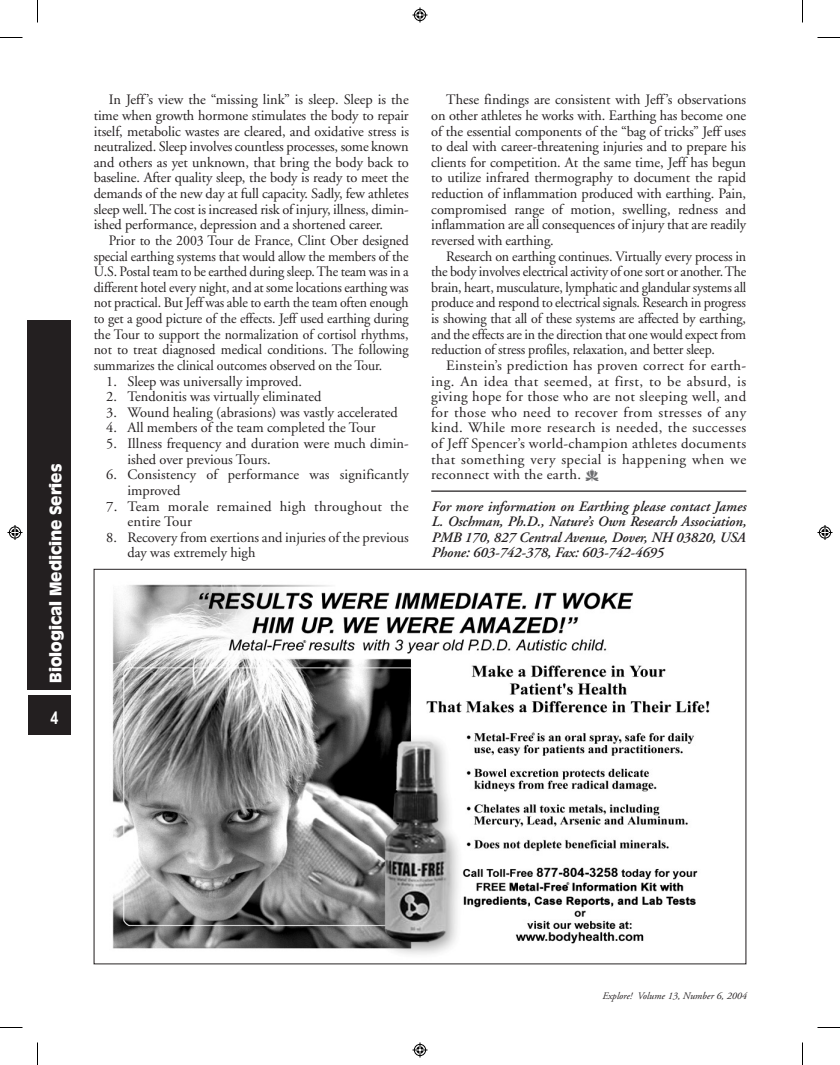
<style>
.page{position:relative;width:840px;height:1065px;background:#fff}
.page>*{position:absolute;margin:0;border:0;box-sizing:border-box;transform-origin:0 0}
.t1{font:700 17.5px "Antique Oli T";color:#fff}
.t2{font:700 17.5px "Arial Narrow";color:#fff}
.t3{font:14.38px/15.6px "Adobe Garamond";color:#231f20;text-align:justify}
.t4{font:14.38px/15.6px "Adobe Garamond";color:#231f20;text-align:justify;scale:.96 1}
.t5{font:italic 600 14.38px/15.6px "Adobe Garamond";letter-spacing:-.005em;color:#231f20;text-align:justify}
.t6{font:14.38px/15.6px "Adobe Garamond";letter-spacing:.02em;color:#231f20}
.t7{font:italic 10px "Adobe Garamond";color:#231f20}
</style>
<div class="page">
<div style="left:29px;top:696px;width:42px;height:39px;background:#231f20"></div>
<div style="left:28px;top:320px;width:43px;height:370px;background:#231f20"></div>
<hr style="left:431px;top:491px;width:315px;height:1px;background:#231f20">
<img style="left:112px;top:584px;width:598px;height:371px">
<svg style="left:37px;top:0;width:1px;height:22px"></svg>
<svg style="left:0;top:37px;width:22px;height:1px"></svg>
<svg style="left:802px;top:0;width:1px;height:22px"></svg>
<svg style="left:818px;top:37px;width:22px;height:1px"></svg>
<svg style="left:37px;top:1042px;width:1px;height:23px"></svg>
<svg style="left:0;top:1027px;width:22px;height:1px"></svg>
<svg style="left:802px;top:1042px;width:1px;height:23px"></svg>
<svg style="left:818px;top:1027px;width:22px;height:1px"></svg>
<svg style="left:412px;top:8px;width:16px;height:14px"></svg>
<svg style="left:412px;top:1042px;width:16px;height:16px"></svg>
<svg style="left:8px;top:525px;width:14px;height:15px"></svg>
<svg style="left:818px;top:525px;width:14px;height:15px"></svg>
<p class="t1" style="left:46px;top:682px;width:220px;rotate:-90deg">Biological Medicine Series</p>
<p class="t2" style="left:50px;top:708px;width:9px">4</p>
<p class="t3" style="left:94px;top:92px;width:317px;text-indent:15px">In Jeff’s view the “missing link” is sleep. Sleep is the time when growth hormone stimulates the body to repair itself, metabolic wastes are cleared, and oxidative stress is neutralized. Sleep involves countless processes, some known and others as yet unknown, that bring the body back to baseline. After quality sleep, the body is ready to meet the demands of the new day at full capacity. Sadly, few athletes sleep well. The cost is increased risk of injury, illness, dimin&shy;ished performance, depression and a shortened career.</p>
<p class="t4" style="left:94px;top:233px;width:330px;text-indent:15px">Prior to the 2003 Tour de France, Clint Ober designed special earthing systems that would allow the members of the U.S. Postal team to be earthed during sleep. The team was in a different hotel every night, and at some locations earthing was not practical. But Jeff was able to earth the team often enough to get a good picture of the effects. Jeff used earthing during the Tour to support the normalization of cortisol rhythms, not to treat diagnosed medical conditions. The following summarizes the clinical outcomes observed on the Tour.</p>
<p class="t3" style="left:106px;top:374px;width:197px">1. Sleep was universally improved.</p>
<p class="t3" style="left:106px;top:389px;width:217px">2. Tendonitis was virtually eliminated</p>
<p class="t3" style="left:106px;top:405px;width:293px">3. Wound healing (abrasions) was vastly accelerated</p>
<p class="t3" style="left:106px;top:420px;width:271px">4. All members of the team completed the Tour</p>
<p class="t3" style="left:128px;top:436px;width:283px;text-indent:-21px">5. Illness frequency and duration were much dimin&shy;ished over previous Tours.</p>
<p class="t3" style="left:128px;top:467px;width:283px;text-indent:-21px">6. Consistency of performance was significantly improved</p>
<p class="t6" style="left:128px;top:499px;width:283px;text-indent:-21px">7. Team morale remained high throughout the entire Tour</p>
<p class="t3" style="left:128px;top:530px;width:283px;text-indent:-21px">8. Recovery from exertions and injuries of the previous day was extremely high</p>
<p class="t3" style="left:431px;top:92px;width:317px;text-indent:15px">These findings are consistent with Jeff’s observations on other athletes he works with. Earthing has become one of the essential components of the “bag of tricks” Jeff uses to deal with career-threatening injuries and to prepare his clients for competition. At the same time, Jeff has begun to utilize infrared thermography to document the rapid reduction of inflammation produced with earthing. Pain, compromised range of motion, swelling, redness and inflammation are all consequences of injury that are readily reversed with earthing.</p>
<p class="t3" style="left:431px;top:249px;width:317px;text-indent:15px">Research on earthing continues. Virtually every process in the body involves electrical activity of one sort or another. The brain, heart, musculature, lymphatic and glandular systems all produce and respond to electrical signals. Research in progress is showing that all of these systems are affected by earthing, and the effects are in the direction that one would expect from reduction of stress profiles, relaxation, and better sleep.</p>
<p class="t3" style="left:431px;top:358px;width:317px;text-indent:15px">Einstein’s prediction has proven correct for earth&shy;ing. An idea that seemed, at first, to be absurd, is giving hope for those who are not sleeping well, and for those who need to recover from stresses of any kind. While more research is needed, the successes of Jeff Spencer’s world-champion athletes documents that something very special is happening when we reconnect with the earth.</p>
<p class="t5" style="left:431px;top:499px;width:316px">For more information on Earthing please contact James L. Oschman, Ph.D., Nature’s Own Research Association, PMB 170, 827 Central Avenue, Dover, NH 03820, USA Phone: 603-742-378, Fax: 603-742-4695</p>
<p class="t7" style="left:602px;top:990px;width:146px">Explore! Volume 13, Number 6, 2004</p>
</div>
